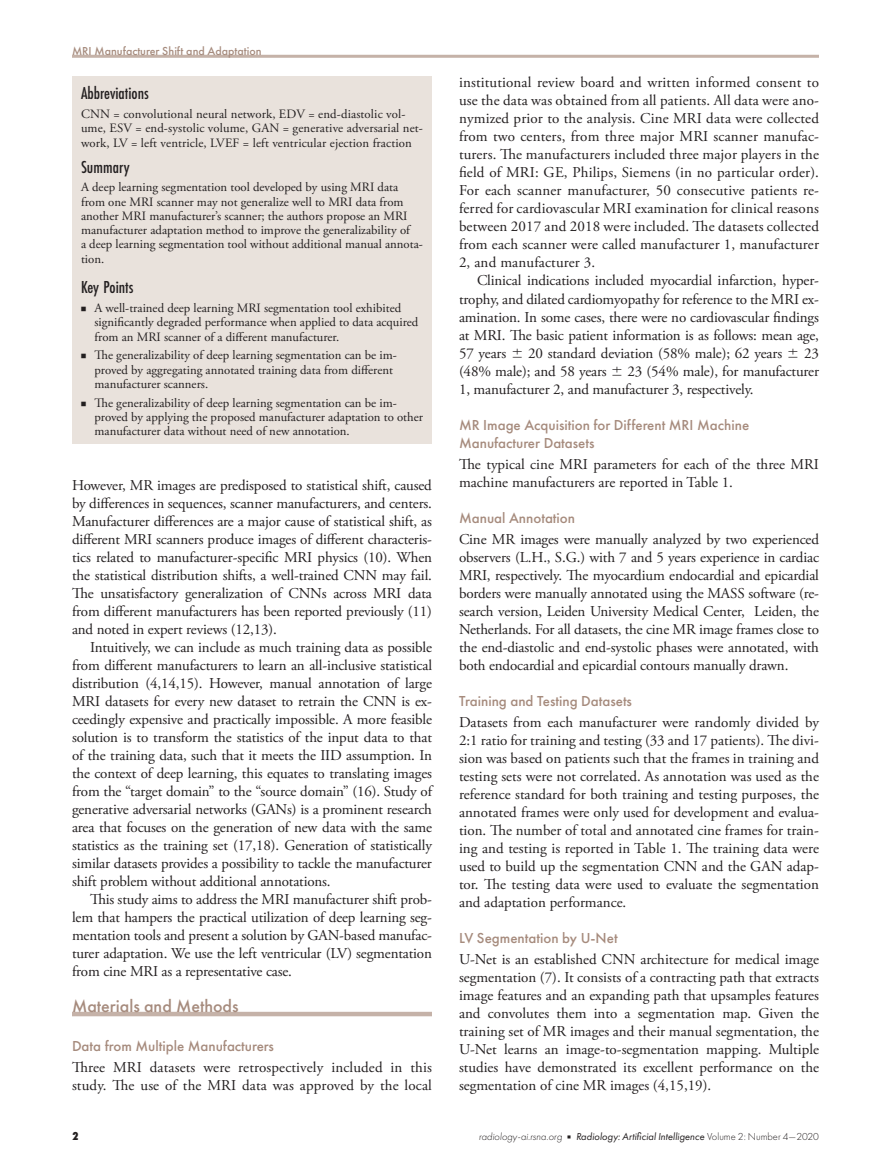
<style>
.page{position:relative;width:891px;height:1175px;background:#fff}
.page>*{position:absolute;margin:0;border:0;box-sizing:border-box;transform-origin:0 0}
.t1{font:500 18px "Futura PT Cond";color:#231f20}
.t2{font:500 18px "Futura PT";color:#a68b7d}
.t3{font:15px/18px "Adobe Garamond Pro";color:#231f20;text-align:justify}
.t4{font:500 15px/18px "Futura PT";color:#a68b7d}
.t5{font:12.75px/14.2px "Adobe Garamond Pro";color:#231f20}
.t6{font:500 12px "Futura PT";color:#a68b7d}
.t7{font:800 12px "Futura PT Cond";color:#231f20}
.t8{font:italic 10.5px "Futura PT";color:#231f20}
.s1{font-family:"Universal Newswith Comm Pi";font-size:9px}
.s2{font-family:"Universal Greekwith Math Pi"}
.s3{font-weight:300}
.s4{font-family:"Universal Newswith Comm Pi";font-style:normal;font-size:6px}
.s5{font-weight:300;font-style:normal}
</style>
<div class="page">
<hr style="left:72px;top:55px;width:747px;height:3px;background:#c5b2a8">
<div style="left:72px;top:1011px;width:360px;height:5px;background:#c5b2a8"></div>
<div style="left:72px;top:76px;width:360px;height:368px;background:#e9e2dc"></div>
<p class="t6" style="left:72px;top:43px;width:191px">MRI Manufacturer Shift and Adaptation</p>
<p class="t1" style="left:81px;top:83px;width:69px">Abbreviations</p>
<p class="t5" style="left:81px;top:107px;width:343px">CNN = convolutional neural network, EDV = end-diastolic vol&shy;ume, ESV = end-systolic volume, GAN = generative adversarial net&shy;work, LV = left ventricle, LVEF = left ventricular ejection fraction</p>
<p class="t1" style="left:81px;top:156px;width:50px">Summary</p>
<p class="t5" style="left:81px;top:181px;width:344px">A deep learning segmentation tool developed by using MRI data from one MRI scanner may not generalize well to MRI data from another MRI manufacturer’s scanner; the authors propose an MRI manufacturer adaptation method to improve the generalizability of<br>a deep learning segmentation tool without additional manual annota&shy;tion.</p>
<p class="t1" style="left:81px;top:277px;width:54px">Key Points</p>
<p class="t5" style="left:94px;top:301px;width:325px;text-indent:-14px"><span class="s1">n</span> A well-trained deep learning MRI segmentation tool exhibited significantly degraded performance when applied to data acquired from an MRI scanner of a different manufacturer.</p>
<p class="t5" style="left:94px;top:348px;width:304px;text-indent:-14px"><span class="s1">n</span> The generalizability of deep learning segmentation can be im&shy;proved by aggregating annotated training data from different manufacturer scanners.</p>
<p class="t5" style="left:94px;top:396px;width:330px;text-indent:-14px"><span class="s1">n</span> The generalizability of deep learning segmentation can be im&shy;proved by applying the proposed manufacturer adaptation to other manufacturer data without need of new annotation.</p>
<p class="t3" style="left:72px;top:476px;width:362px">However, MR images are predisposed to statistical shift, caused by differences in sequences, scanner manufacturers, and centers.<br>Manufacturer differences are a major cause of statistical shift, as different MRI scanners produce images of different characteris&shy;tics related to manufacturer-specific MRI physics (10). When the statistical distribution shifts, a well-trained CNN may fail.<br>The unsatisfactory generalization of CNNs across MRI data from different manufacturers has been reported previously (11) and noted in expert reviews (12,13).</p>
<p class="t3" style="left:72px;top:638px;width:362px;text-indent:18px">Intuitively, we can include as much training data as possible from different manufacturers to learn an all-inclusive statistical distribution (4,14,15). However, manual annotation of large MRI datasets for every new dataset to retrain the CNN is ex&shy;ceedingly expensive and practically impossible. A more feasible solution is to transform the statistics of the input data to that of the training data, such that it meets the IID assumption. In the context of deep learning, this equates to translating images from the “target domain” to the “source domain” (16). Study of generative adversarial networks (GANs) is a prominent research area that focuses on the generation of new data with the same statistics as the training set (17,18). Generation of statistically similar datasets provides a possibility to tackle the manufacturer shift problem without additional annotations.</p>
<p class="t3" style="left:72px;top:890px;width:362px;text-indent:18px">This study aims to address the MRI manufacturer shift prob&shy;lem that hampers the practical utilization of deep learning seg&shy;mentation tools and present a solution by GAN-based manufac&shy;turer adaptation. We use the left ventricular (LV) segmentation from cine MRI as a representative case.</p>
<p class="t2" style="left:72px;top:995px;width:168px">Materials and Methods</p>
<p class="t4" style="left:72px;top:1036px;width:204px">Data from Multiple Manufacturers</p>
<p class="t3" style="left:72px;top:1058px;width:362px">Three MRI datasets were retrospectively included in this study. The use of the MRI data was approved by the local</p>
<p class="t3" style="left:459px;top:74px;width:362px">institutional review board and written informed consent to use the data was obtained from all patients. All data were ano&shy;nymized prior to the analysis. Cine MRI data were collected from two centers, from three major MRI scanner manufac&shy;turers. The manufacturers included three major players in the field of MRI: GE, Philips, Siemens (in no particular order).<br>For each scanner manufacturer, 50 consecutive patients re&shy;ferred for cardiovascular MRI examination for clinical reasons between 2017 and 2018 were included. The datasets collected from each scanner were called manufacturer 1, manufacturer 2, and manufacturer 3.</p>
<p class="t3" style="left:459px;top:272px;width:362px;text-indent:18px">Clinical indications included myocardial infarction, hyper&shy;trophy, and dilated cardiomyopathy for reference to the MRI ex&shy;amination. In some cases, there were no cardiovascular findings at MRI. The basic patient information is as follows: mean age, 57 years <span class="s2">6</span> 20 standard deviation (58% male); 62 years <span class="s2">6</span> 23 (48% male); and 58 years <span class="s2">6</span> 23 (54% male), for manufacturer 1, manufacturer 2, and manufacturer 3, respectively.</p>
<p class="t4" style="left:459px;top:415px;width:292px">MR Image Acquisition for Different MRI Machine<br>Manufacturer Datasets</p>
<p class="t3" style="left:459px;top:455px;width:361px">The typical cine MRI parameters for each of the three MRI machine manufacturers are reported in Table 1.</p>
<p class="t4" style="left:459px;top:508px;width:118px">Manual Annotation</p>
<p class="t3" style="left:459px;top:530px;width:362px">Cine MR images were manually analyzed by two experienced observers (L.H., S.G.) with 7 and 5 years experience in cardiac MRI, respectively. The myocardium endocardial and epicardial borders were manually annotated using the MASS software (re&shy;search version, Leiden University Medical Center, Leiden, the Netherlands. For all datasets, the cine MR image frames close to the end-diastolic and end-systolic phases were annotated, with both endocardial and epicardial contours manually drawn.</p>
<p class="t4" style="left:459px;top:691px;width:175px">Training and Testing Datasets</p>
<p class="t3" style="left:459px;top:713px;width:362px">Datasets from each manufacturer were randomly divided by 2:1 ratio for training and testing (33 and 17 patients). The divi&shy;sion was based on patients such that the frames in training and testing sets were not correlated. As annotation was used as the reference standard for both training and testing purposes, the annotated frames were only used for development and evalua&shy;tion. The number of total and annotated cine frames for train&shy;ing and testing is reported in Table 1. The training data were used to build up the segmentation CNN and the GAN adap&shy;tor. The testing data were used to evaluate the segmentation and adaptation performance.</p>
<p class="t4" style="left:459px;top:928px;width:160px">LV Segmentation by U-Net</p>
<p class="t3" style="left:459px;top:950px;width:362px">U-Net is an established CNN architecture for medical image segmentation (7). It consists of a contracting path that extracts image features and an expanding path that upsamples features and convolutes them into a segmentation map. Given the training set of MR images and their manual segmentation, the U-Net learns an image-to-segmentation mapping. Multiple studies have demonstrated its excellent performance on the segmentation of cine MR images (4,15,19).</p>
<p class="t7" style="left:72px;top:1128px;width:8px">2</p>
<p class="t8" style="left:479px;top:1130px;width:342px"><span class="s3">radiology-ai.rsna.org</span> <span class="s4">n</span> Radiology: Artificial Intelligence <span class="s5">Volume 2: Number 4—2020</span></p>
</div>
